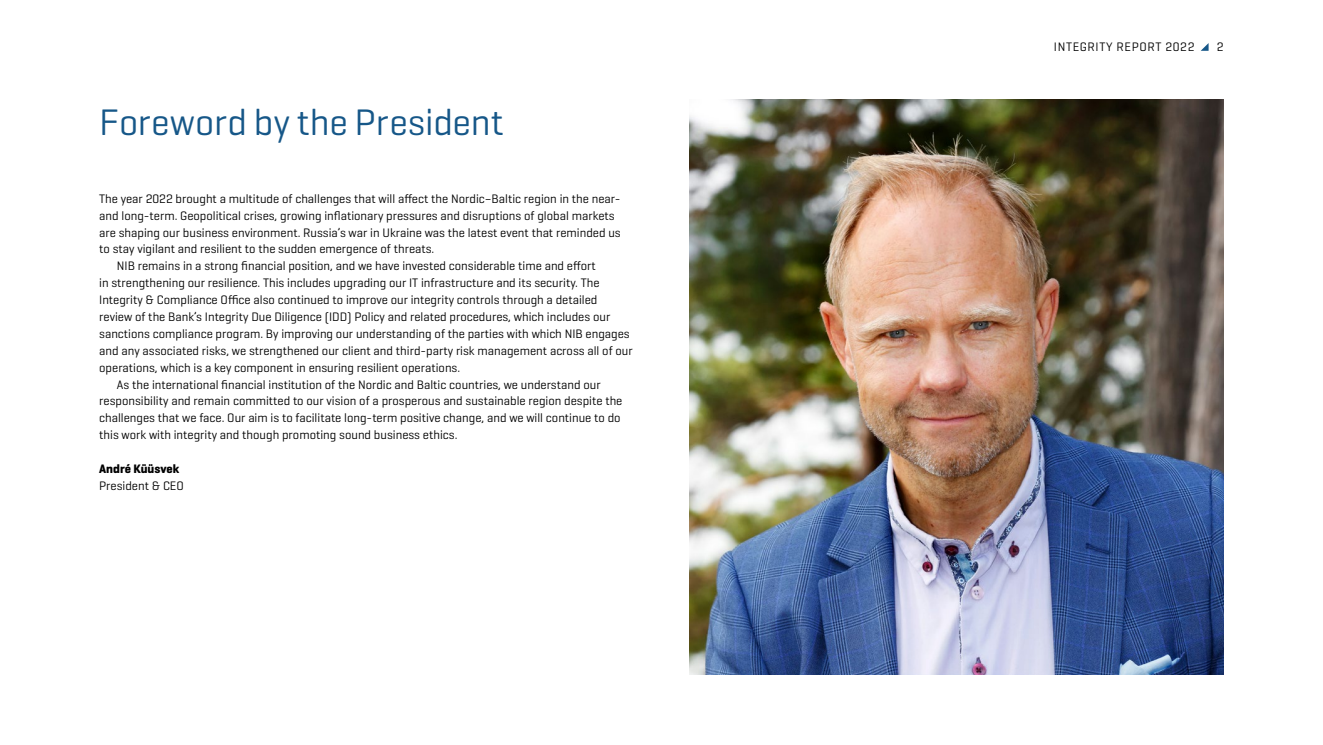
<style>
.page{position:relative;width:1323px;height:745px;background:#fff}
.page>*{position:absolute;margin:0;border:0;box-sizing:border-box;transform-origin:0 0}
.t1{font:37.5px "Geogrotesque";letter-spacing:.005em;color:#165788}
.t2{font:12.5px "Geogrotesque";color:#000}
.t3{font:12.5px "Geogrotesque";letter-spacing:.05em;color:#000}
.t4{font:700 12.5px "Geogrotesque";color:#000}
</style>
<div class="page">
<img style="left:690px;top:99px;width:534px;height:574px">
<svg style="left:1201px;top:43px;width:7px;height:8px"></svg>
<h1 class="t1" style="left:99px;top:99px;width:406px">Foreword by the President</h1>
<p class="t2" style="left:99px;top:190px;width:523px">The year 2022 brought a multitude of challenges that will affect the Nordic–Baltic region in the near-</p>
<p class="t2" style="left:99px;top:207px;width:517px">and long-term. Geopolitical crises, growing inflationary pressures and disruptions of global markets</p>
<p class="t2" style="left:99px;top:224px;width:523px">are shaping our business environment. Russia’s war in Ukraine was the latest event that reminded us</p>
<p class="t2" style="left:99px;top:241px;width:337px">to stay vigilant and resilient to the sudden emergence of threats.</p>
<p class="t2" style="left:117px;top:258px;width:480px">NIB remains in a strong financial position, and we have invested considerable time and effort</p>
<p class="t2" style="left:99px;top:275px;width:502px">in strengthening our resilience. This includes upgrading our IT infrastructure and its security. The</p>
<p class="t2" style="left:99px;top:292px;width:500px">Integrity &amp; Compliance Office also continued to improve our integrity controls through a detailed</p>
<p class="t2" style="left:99px;top:309px;width:513px">review of the Bank’s Integrity Due Diligence (IDD) Policy and related procedures, which includes our</p>
<p class="t2" style="left:99px;top:325px;width:532px">sanctions compliance program. By improving our understanding of the parties with which NIB engages</p>
<p class="t2" style="left:99px;top:342px;width:535px">and any associated risks, we strengthened our client and third-party risk management across all of our</p>
<p class="t2" style="left:99px;top:359px;width:362px">operations, which is a key component in ensuring resilient operations.</p>
<p class="t2" style="left:117px;top:376px;width:485px">As the international financial institution of the Nordic and Baltic countries, we understand our</p>
<p class="t2" style="left:99px;top:393px;width:525px">responsibility and remain committed to our vision of a prosperous and sustainable region despite the</p>
<p class="t2" style="left:99px;top:410px;width:523px">challenges that we face. Our aim is to facilitate long-term positive change, and we will continue to do</p>
<p class="t2" style="left:99px;top:427px;width:360px">this work with integrity and though promoting sound business ethics.</p>
<p class="t4" style="left:99px;top:460px;width:81px">André Küüsvek</p>
<p class="t2" style="left:99px;top:477px;width:86px">President &amp; CEO</p>
<p class="t3" style="left:1054px;top:39px;width:142px">INTEGRITY REPORT 2022</p>
<p class="t2" style="left:1217px;top:39px;width:8px">2</p>
</div>
